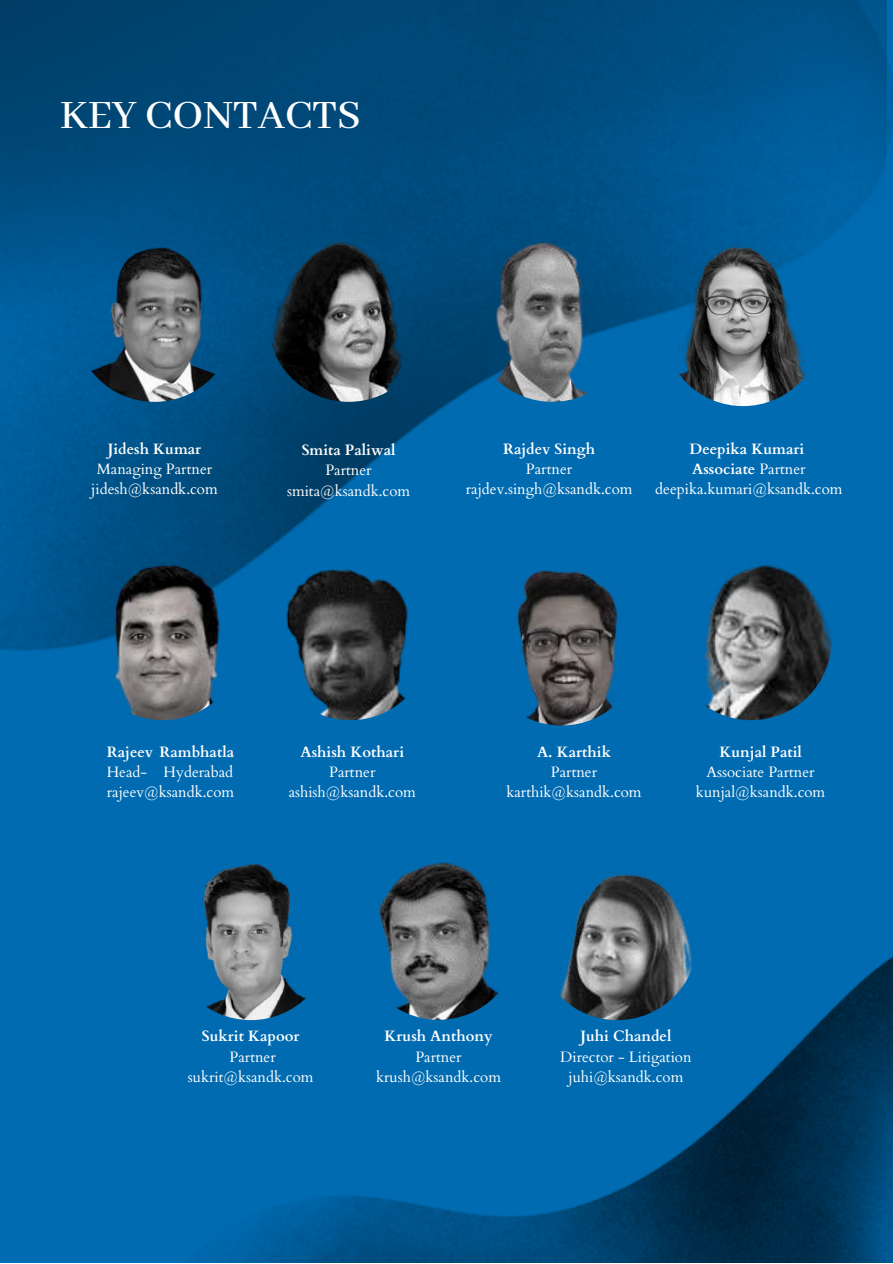
<style>
.page{position:relative;width:893px;height:1264px;background:#fff}
.page>*{position:absolute;margin:0;border:0;box-sizing:border-box;transform-origin:0 0}
.t1{font:500 45px "Abhaya Libre";color:#fff}
.t2{font:15px/20.2px "Cardo";color:#fff;text-align:center}
.t3{font:700 15px "Cardo";color:#fff}
.s1{font-weight:700}
</style>
<div class="page">
<div style="left:0;top:0;width:892px;height:1262px;background:#006bb1"></div>
<img style="left:196px;top:957px;width:696px;height:305px">
<img style="left:0;top:0;width:892px;height:726px">
<img style="left:0;top:0;width:886px;height:374px">
<img style="left:74px;top:241px;width:161px;height:161px;border-radius:50%">
<img style="left:268px;top:241px;width:161px;height:161px;border-radius:50%">
<img style="left:472px;top:241px;width:160px;height:161px;border-radius:50%">
<img style="left:662px;top:245px;width:161px;height:161px;border-radius:50%">
<img style="left:83px;top:559px;width:160px;height:161px;border-radius:50%">
<img style="left:270px;top:559px;width:160px;height:161px;border-radius:50%">
<img style="left:671px;top:559px;width:160px;height:161px;border-radius:50%">
<img style="left:537px;top:859px;width:160px;height:161px;border-radius:50%">
<img style="left:481px;top:565px;width:160px;height:160px;border-radius:50%">
<img style="left:358px;top:859px;width:161px;height:160px;border-radius:50%">
<img style="left:170px;top:859px;width:161px;height:161px;border-radius:50%">
<h1 class="t1" style="left:60px;top:90px;width:303px">KEY CONTACTS</h1>
<p class="t3" style="left:108px;top:439px;width:95px">Jidesh Kumar</p>
<p class="t2" style="left:91px;top:459px;width:128px">Managing Partner jidesh@ksandk.com</p>
<p class="t3" style="left:302px;top:440px;width:95px">Smita Paliwal</p>
<p class="t2" style="left:287px;top:460px;width:125px">Partner smita@ksandk.com</p>
<p class="t3" style="left:503px;top:439px;width:94px">Rajdev Singh</p>
<p class="t2" style="left:465px;top:459px;width:168px">Partner rajdev.singh@ksandk.com</p>
<p class="t2" style="left:655px;top:439px;width:189px"><span class="s1">Deepika Kumari<br>Associate</span> Partner deepika.kumari@ksandk.com</p>
<p class="t3" style="left:107px;top:741px;width:129px">Rajeev Rambhatla</p>
<p class="t2" style="left:107px;top:762px;width:129px;text-align:left">Head- Hyderabad rajeev@ksandk.com</p>
<p class="t3" style="left:300px;top:741px;width:105px">Ashish Kothari</p>
<p class="t2" style="left:289px;top:762px;width:129px">Partner ashish@ksandk.com</p>
<p class="t3" style="left:537px;top:741px;width:75px">A. Karthik</p>
<p class="t2" style="left:506px;top:762px;width:137px">Partner karthik@ksandk.com</p>
<p class="t3" style="left:719px;top:741px;width:84px">Kunjal Patil</p>
<p class="t2" style="left:696px;top:762px;width:131px">Associate Partner kunjal@ksandk.com</p>
<p class="t3" style="left:202px;top:1026px;width:99px">Sukrit Kapoor</p>
<p class="t2" style="left:188px;top:1046px;width:127px">Partner sukrit@ksandk.com</p>
<p class="t3" style="left:384px;top:1026px;width:110px">Krush Anthony</p>
<p class="t2" style="left:376px;top:1046px;width:126px">Partner krush@ksandk.com</p>
<p class="t3" style="left:580px;top:1026px;width:92px">Juhi Chandel</p>
<p class="t2" style="left:560px;top:1046px;width:133px">Director - Litigation juhi@ksandk.com</p>
</div>
